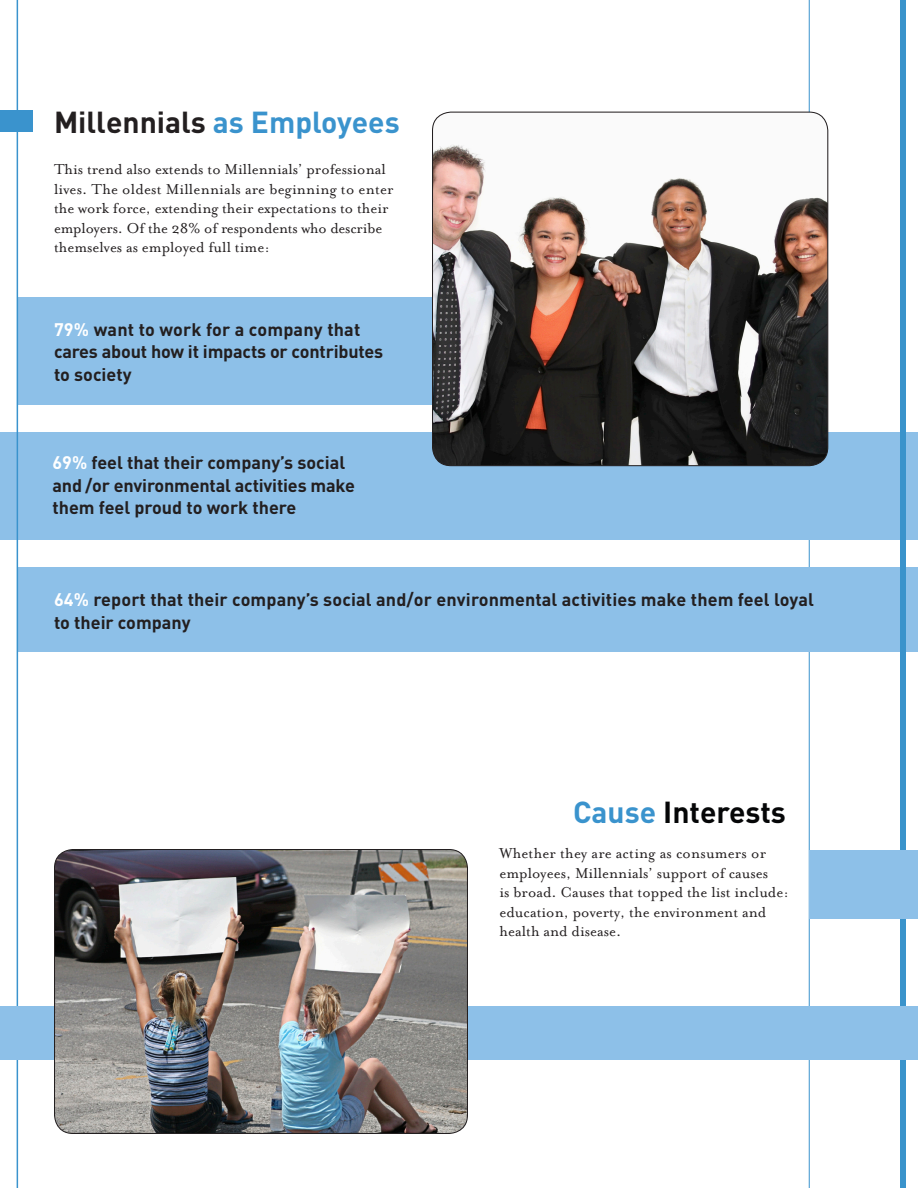
<style>
.page{position:relative;width:918px;height:1188px;background:#fff}
.page>*{position:absolute;margin:0;border:0;box-sizing:border-box;transform-origin:0 0}
.t1{font:700 30px "DIN";color:#231f20}
.t2{font:700 30px "DIN";color:#050607}
.Call_Outs{font:700 18px/22.5px "DIN";color:#231f20}
.Body{font:16.5px/19.5px "Mrs Eaves Roman";color:#231f20}
.s1{color:#3a93cd}
.s2{color:#fff}
</style>
<div class="page">
<hr style="left:809px;top:0;width:1px;height:1188px;background:#3a93cd">
<div style="left:0;top:432px;width:918px;height:108px;background:#8dc0e8"></div>
<div style="left:17px;top:567px;width:901px;height:85px;background:#8dc0e8"></div>
<div style="left:17px;top:297px;width:469px;height:108px;background:#8dc0e8"></div>
<div style="left:900px;top:0;width:6px;height:1188px;background:#3a93cb"></div>
<hr style="left:17px;top:0;width:1px;height:1188px;background:#3a93cd">
<div style="left:0;top:110px;width:33px;height:22px;background:#3a93cd"></div>
<div style="left:810px;top:850px;width:108px;height:70px;background:#8dc0e8"></div>
<div style="left:0;top:1006px;width:918px;height:54px;background:#8dc0e8"></div>
<img style="left:55px;top:850px;width:412px;height:283px;border-radius:19px">
<div style="left:54px;top:849px;width:414px;height:285px;border:1px solid #231f20;border-radius:19px"></div>
<img style="left:433px;top:112px;width:395px;height:354px;border-radius:19px">
<p class="t1" style="left:54px;top:102px;width:347px">Millennials <span class="s1">as Employees</span></p>
<p class="Body" style="left:54px;top:160px;width:341px">This trend also extends to Millennials’ professional lives. The oldest Millennials are beginning to enter the work force, extending their expectations to their employers. Of the 28% of respondents who describe themselves as employed full time:</p>
<p class="Call_Outs" style="left:54px;top:317px;width:331px"><span class="s2">79%</span> want to work for a company that cares about how it impacts or contributes to society</p>
<p class="Call_Outs" style="left:52px;top:451px;width:304px"><span class="s2">69%</span> feel that their company’s social and /or environmental activities make them feel proud to work there</p>
<p class="Call_Outs" style="left:54px;top:588px;width:761px"><span class="s2">64%</span> report that their company’s social and/or environmental activities make them feel loyal to their company</p>
<p class="t2" style="left:573px;top:792px;width:214px"><span class="s1">Cause</span> Interests</p>
<p class="Body" style="left:500px;top:844px;width:291px">Whether they are acting as consumers or employees, Millennials’ support of causes<br>is broad. Causes that topped the list include: education, poverty, the environment and health and disease.</p>
</div>
